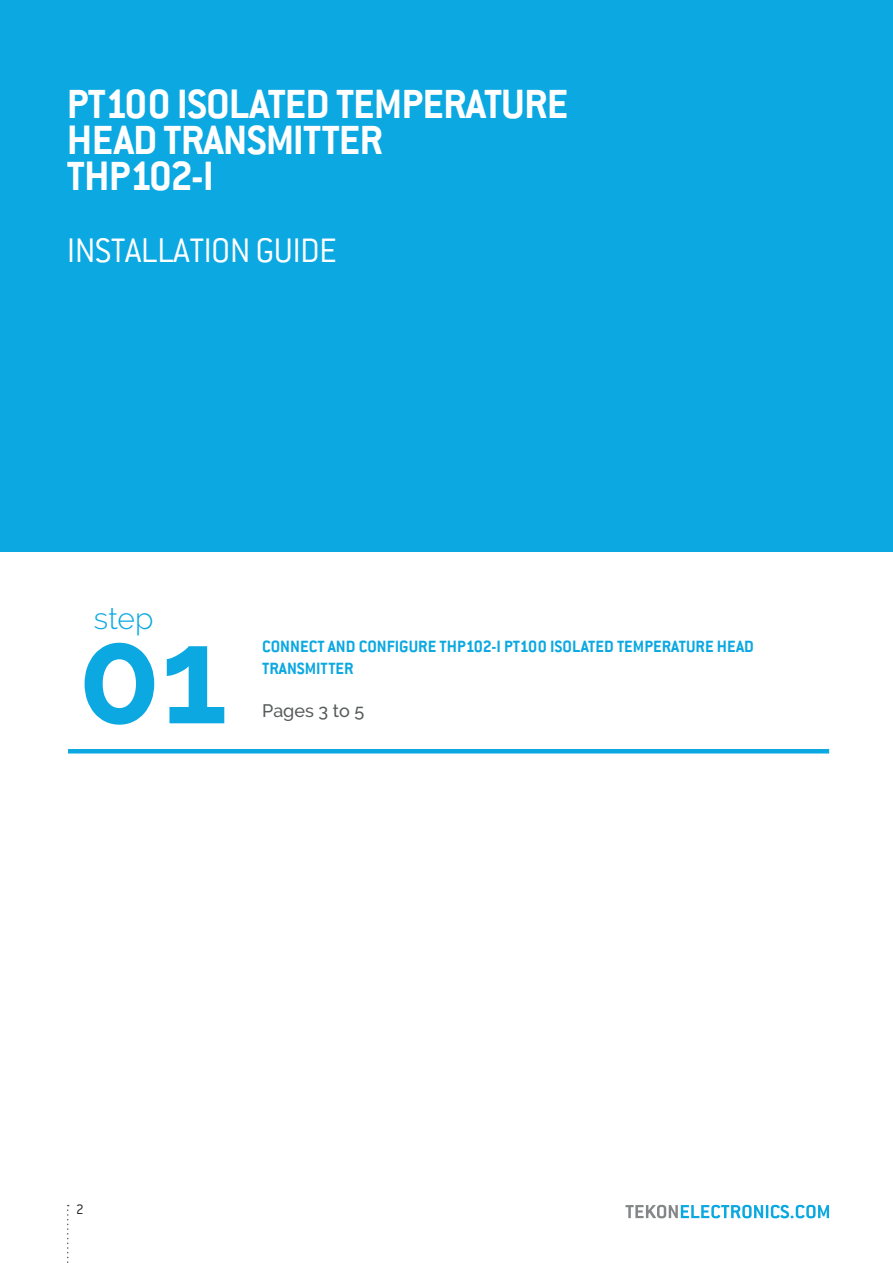
<style>
.page{position:relative;width:893px;height:1263px;background:#fff}
.page>*{position:absolute;margin:0;border:0;box-sizing:border-box;transform-origin:0 0}
.t1{font:700 135px "Raleway";color:#0ba8e1}
.t2{font:700 45px/36px "Conduit ITC";letter-spacing:-.02em;color:#fff}
.t3{font:300 37.5px "Conduit ITC";letter-spacing:-.02em;color:#fff}
.t4{font:300 30px "Raleway";color:#0ba8e1}
.t5{font:700 18px/21.6px "Conduit ITC";color:#0ba8e1}
.t6{font:500 18px "Raleway";color:#585b5c}
.t7{font:300 15px "Conduit ITC";color:#231f20}
</style>
<div class="page">
<svg style="left:625px;top:1205px;width:204px;height:13px"></svg>
<svg style="left:67px;top:1205px;width:2px;height:58px"></svg>
<hr style="left:68px;top:749px;width:761px;height:4px;background:#0ba8e1">
<div style="left:0;top:0;width:893px;height:552px;background:#0ba8e1"></div>
<h2 class="t2" style="left:67px;top:85px;width:503px">PT100 ISOLATED TEMPERATURE<br>HEAD TRANSMITTER<br>THP102-I</h2>
<h3 class="t3" style="left:67px;top:230px;width:272px">INSTALLATION GUIDE</h3>
<h3 class="t4" style="left:94px;top:601px;width:61px">step</h3>
<h1 class="t1" style="left:78px;top:599px;width:151px">01</h1>
<p class="t5" style="left:262px;top:636px;width:493px">CONNECT AND CONFIGURE THP102-I PT100 ISOLATED TEMPERATURE HEAD<br>TRANSMITTER</p>
<p class="t6" style="left:262px;top:700px;width:104px">Pages 3 to 5</p>
<p class="t7" style="left:76px;top:1201px;width:9px">2</p>
</div>
